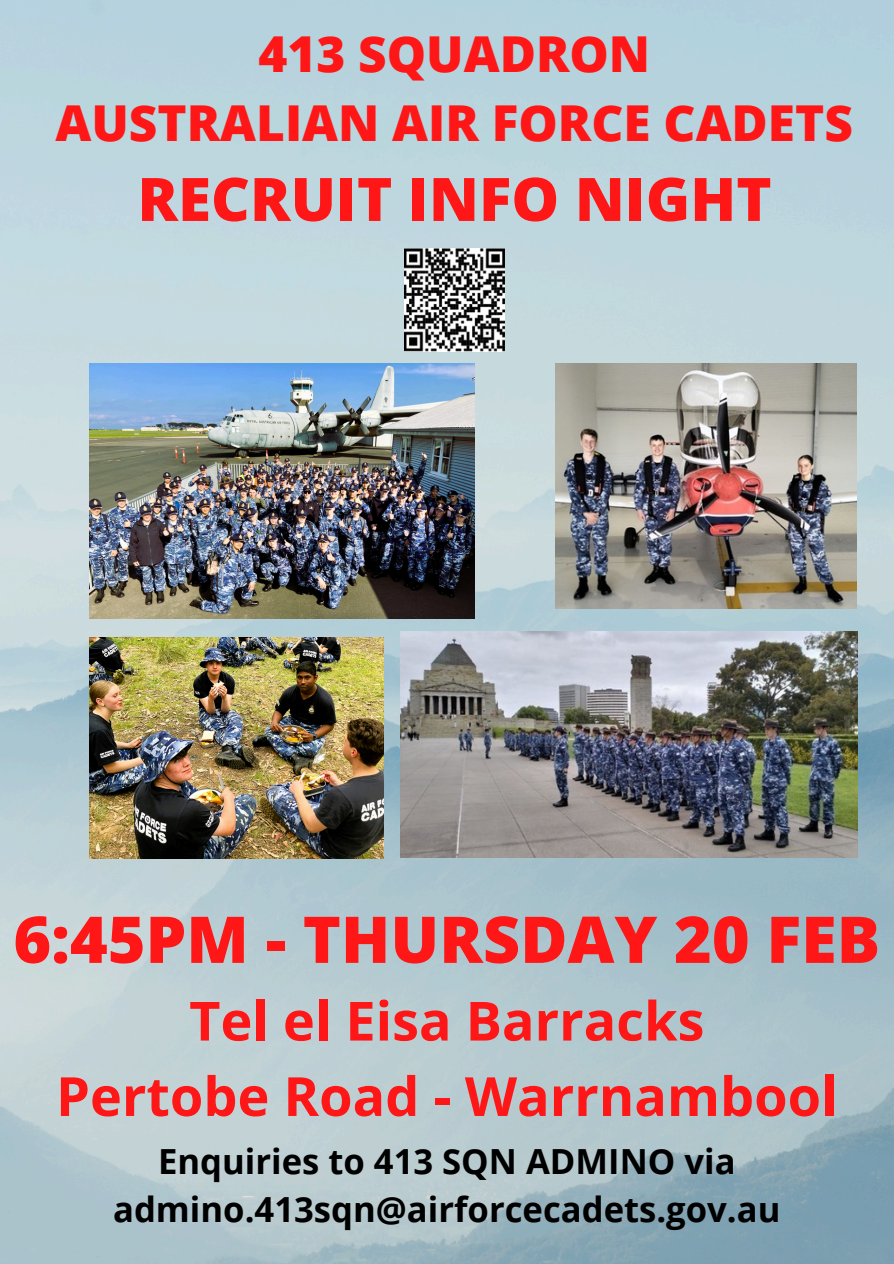
<style>
.page{position:relative;width:894px;height:1264px;background:#fff}
.page>*{position:absolute;margin:0;border:0;box-sizing:border-box;transform-origin:0 0}
.t1{font:800 64.5px "Open Sans";color:#ff1616}
.t2{font:800 60px "Open Sans";color:#ff1616}
.t3{font:700 54px/75.3px "Open Sans";color:#ff1616;text-align:center}
.t4{font:800 49.5px/68.7px "Open Sans";color:#ff1616;text-align:center}
.t5{font:700 34.65px "Open Sans";color:#000}
</style>
<div class="page">
<img style="left:0;top:0;width:893px;height:1263px">
<img style="left:404px;top:249px;width:100px;height:102px">
<img style="left:89px;top:637px;width:294px;height:221px">
<img style="left:400px;top:631px;width:457px;height:227px">
<img style="left:555px;top:363px;width:301px;height:246px">
<img style="left:89px;top:363px;width:385px;height:256px">
<h1 class="t4" style="left:55px;top:19px;width:798px">413 SQUADRON<br>AUSTRALIAN AIR FORCE CADETS</h1>
<h1 class="t2" style="left:137px;top:157px;width:635px">RECRUIT INFO NIGHT</h1>
<p class="t1" style="left:13px;top:894px;width:867px">6:45PM - THURSDAY 20 FEB</p>
<p class="t3" style="left:56px;top:981px;width:782px">Tel el Eisa Barracks<br>Pertobe Road - Warrnambool</p>
<p class="t5" style="left:158px;top:1136px;width:579px">Enquiries to 413 SQN ADMINO via</p>
<p class="t5" style="left:113px;top:1185px;width:668px">admino.413sqn@airforcecadets.gov.au</p>
</div>
